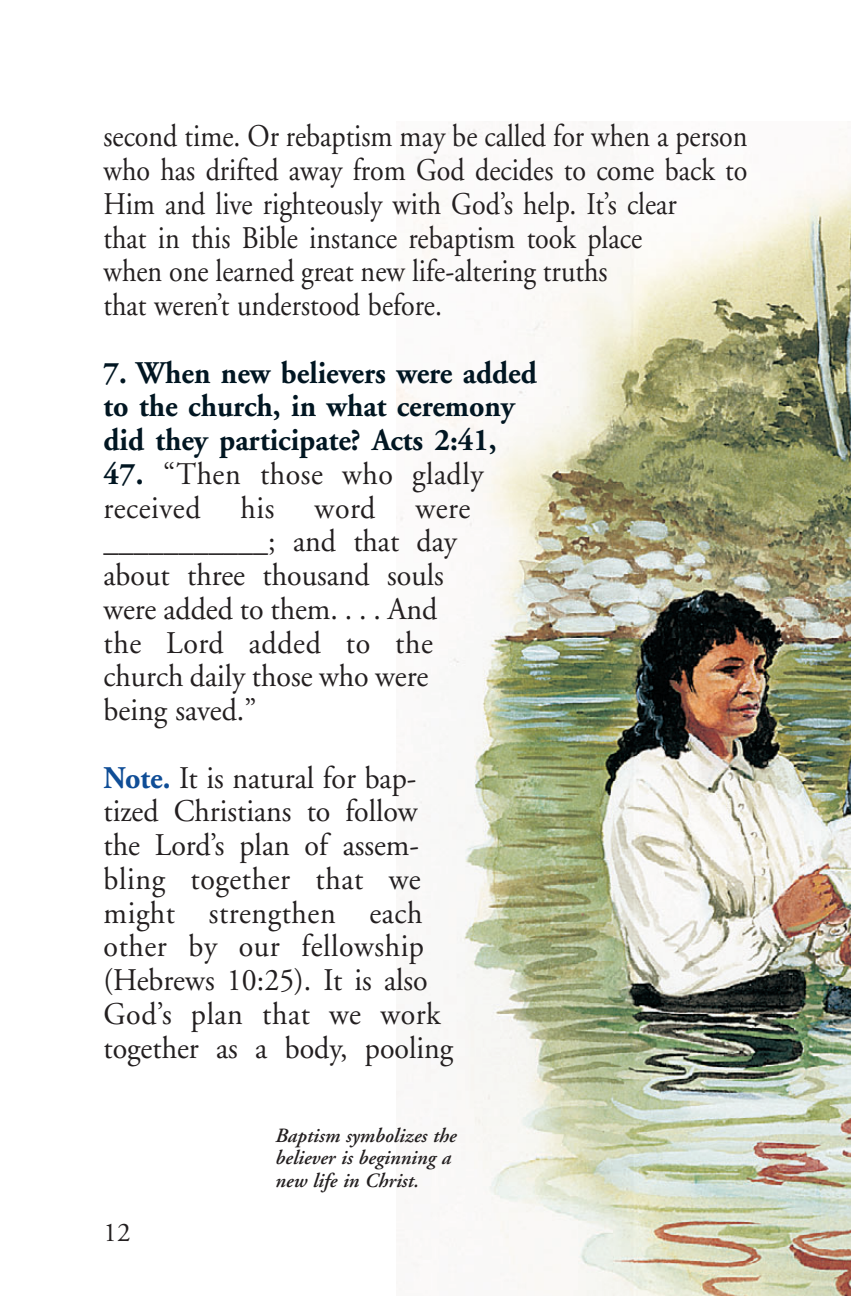
<style>
.page{position:relative;width:851px;height:1296px;background:#fff}
.page>*{position:absolute;margin:0;border:0;box-sizing:border-box;transform-origin:0 0}
.t1{font:31.5px/33.8px "Adobe Garamond";color:#231f20;scale:.95 1}
.t2{font:31.5px/33.8px "Adobe Garamond";color:#231f20;scale:.89 1}
.t3{font:700 31.5px/33.8px "Adobe Garamond";color:#011622;scale:.95 1}
.t4{font:31.5px/33.8px "Adobe Garamond";letter-spacing:.02em;color:#231f20;scale:.95 1}
.t5{font:27px "Adobe Garamond";color:#231f20}
.t6{font:italic 600 20.25px/22.5px "Adobe Garamond";color:#231f20}
.s1{font-weight:700;color:#011622}
.s2{font-weight:700;color:#0f4d96}
</style>
<div class="page">
<img style="left:396px;top:122px;width:454px;height:1174px">
<p class="t2" style="left:104px;top:122px;width:725px">second time. Or rebaptism may be called for when a person who has drifted away from God decides to come back to Him and live righteously with God’s help. It’s clear<br>that in this Bible instance rebaptism took place<br>when one learned great new life-altering truths<br>that weren’t understood before.</p>
<p class="t3" style="left:104px;top:359px;width:457px">7. When new believers were added to the church, in what ceremony did they participate? Acts 2:41,</p>
<p class="t4" style="left:104px;top:460px;width:401px"><span class="s1">47.</span> “Then those who gladly received</p>
<p class="t1" style="left:241px;top:494px;width:37px">his</p>
<p class="t1" style="left:314px;top:494px;width:66px">word</p>
<p class="t1" style="left:104px;top:494px;width:387px;text-indent:312px">were ___________; and that day about three thousand souls were added to them. . . . And the Lord added to the church daily those who were being saved.”</p>
<p class="t1" style="left:103px;top:764px;width:369px"><span class="s2">Note.</span> It is natural for bap&shy;tized Christians to follow the Lord’s plan of assem&shy;bling together that we might strengthen each other by our fellowship (Hebrews 10:25). It is also<br>God’s plan that we work together as a body, pooling</p>
<p class="t5" style="left:104px;top:1222px;width:28px">12</p>
<p class="t6" style="left:274px;top:1126px;width:182px">Baptism symbolizes the believer is beginning a new life in Christ.</p>
</div>
